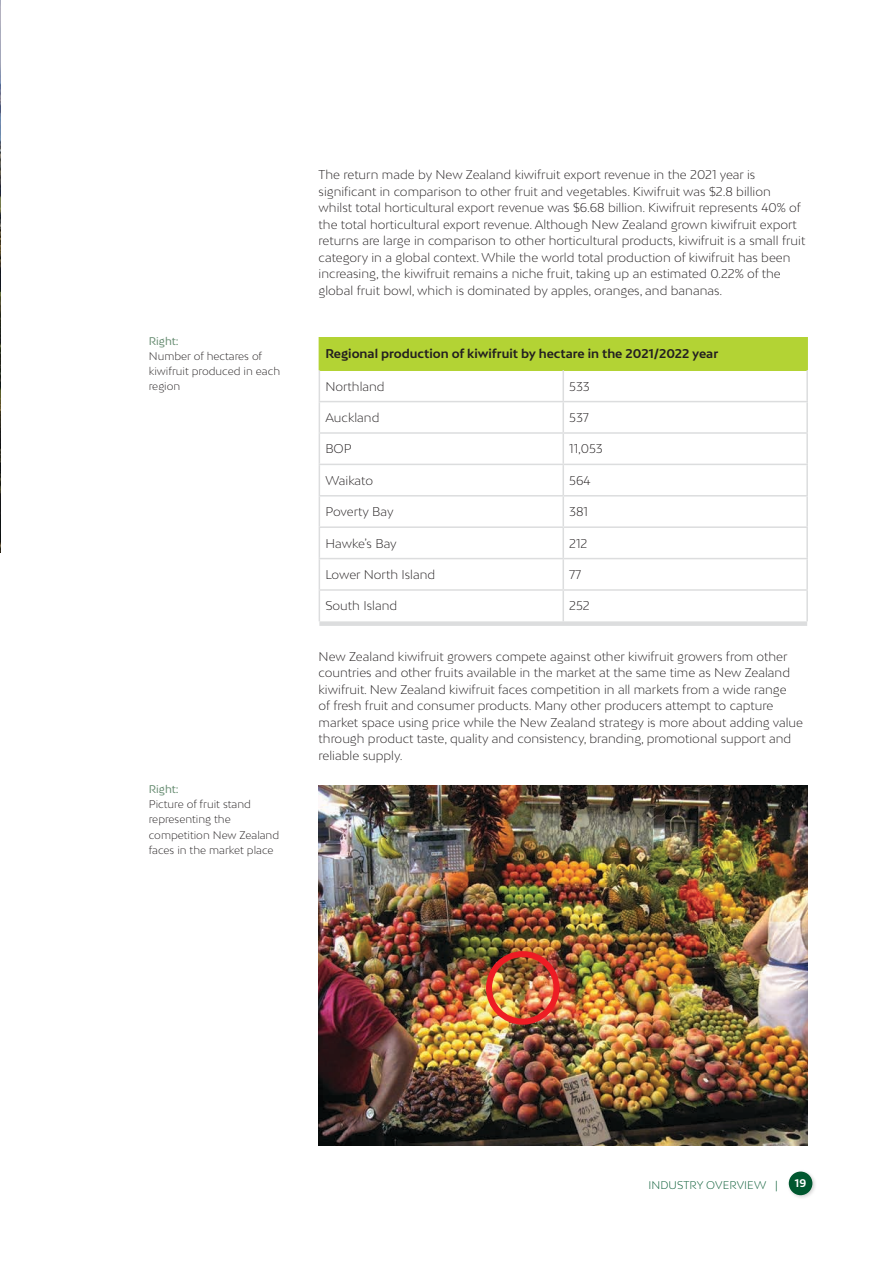
<style>
.page{position:relative;width:893px;height:1263px;background:#fff}
.page>*{position:absolute;margin:0;border:0;box-sizing:border-box;transform-origin:0 0}
.t1{font:300 12px/16.5px "Bw Mitga";color:#231f20}
.t2{font:700 12px "Bw Mitga";color:#231f20}
.t3{font:300 10.5px/15px "Bw Mitga";color:#231f20}
.t4{font:300 10.5px "Bw Mitga";letter-spacing:.01em;color:#00572f}
.t5{font:10.5px "Bw Mitga";color:#61886c}
.t6{font:700 10.5px "Bw Mitga";color:#fff}
</style>
<div class="page">
<div style="left:787px;top:1170px;width:30px;height:30px;background:#231f20;opacity:.2"></div>
<div style="left:789px;top:1171px;width:23px;height:24px;background:#00572f;border-radius:50%"></div>
<div style="left:319px;top:337px;width:488px;height:33px;background:#b3d334"></div>
<svg style="left:319px;top:621px;width:488px;height:5px;background:#dfe0e1"></svg>
<hr style="left:319px;top:370px;width:1px;height:31px;background:#dcddde">
<hr style="left:562px;top:370px;width:2px;height:31px;background:#dcddde">
<hr style="left:806px;top:370px;width:2px;height:31px;background:#dcddde">
<hr style="left:319px;top:401px;width:244px;height:1px;background:#dcddde">
<hr style="left:319px;top:402px;width:1px;height:30px;background:#dcddde">
<hr style="left:563px;top:401px;width:245px;height:1px;background:#dcddde">
<hr style="left:562px;top:402px;width:2px;height:30px;background:#dcddde">
<hr style="left:806px;top:402px;width:2px;height:30px;background:#dcddde">
<hr style="left:319px;top:432px;width:244px;height:2px;background:#dcddde">
<hr style="left:319px;top:434px;width:1px;height:30px;background:#dcddde">
<hr style="left:563px;top:432px;width:245px;height:2px;background:#dcddde">
<hr style="left:562px;top:434px;width:2px;height:30px;background:#dcddde">
<hr style="left:806px;top:434px;width:2px;height:30px;background:#dcddde">
<hr style="left:319px;top:464px;width:244px;height:1px;background:#dcddde">
<hr style="left:319px;top:465px;width:1px;height:30px;background:#dcddde">
<hr style="left:563px;top:464px;width:245px;height:1px;background:#dcddde">
<hr style="left:562px;top:465px;width:2px;height:30px;background:#dcddde">
<hr style="left:806px;top:465px;width:2px;height:30px;background:#dcddde">
<hr style="left:319px;top:495px;width:244px;height:1px;background:#dcddde">
<hr style="left:319px;top:496px;width:1px;height:30px;background:#dcddde">
<hr style="left:563px;top:495px;width:245px;height:1px;background:#dcddde">
<hr style="left:562px;top:496px;width:2px;height:30px;background:#dcddde">
<hr style="left:806px;top:496px;width:2px;height:30px;background:#dcddde">
<hr style="left:319px;top:526px;width:244px;height:2px;background:#dcddde">
<hr style="left:319px;top:528px;width:1px;height:30px;background:#dcddde">
<hr style="left:563px;top:526px;width:245px;height:2px;background:#dcddde">
<hr style="left:562px;top:528px;width:2px;height:30px;background:#dcddde">
<hr style="left:806px;top:528px;width:2px;height:30px;background:#dcddde">
<hr style="left:319px;top:558px;width:244px;height:1px;background:#dcddde">
<hr style="left:319px;top:559px;width:1px;height:30px;background:#dcddde">
<hr style="left:563px;top:558px;width:245px;height:1px;background:#dcddde">
<hr style="left:562px;top:559px;width:2px;height:30px;background:#dcddde">
<hr style="left:806px;top:559px;width:2px;height:30px;background:#dcddde">
<hr style="left:319px;top:589px;width:244px;height:2px;background:#dcddde">
<hr style="left:319px;top:591px;width:1px;height:30px;background:#dcddde">
<hr style="left:563px;top:589px;width:245px;height:2px;background:#dcddde">
<hr style="left:562px;top:591px;width:2px;height:30px;background:#dcddde">
<hr style="left:806px;top:591px;width:2px;height:30px;background:#dcddde">
<hr style="left:806px;top:337px;width:2px;height:33px;background:#b3d334">
<img style="left:319px;top:785px;width:489px;height:361px">
<div style="left:486px;top:951px;width:73px;height:74px;border:6px solid #ed1c24;border-radius:50%"></div>
<img style="left:0;top:0;width:1px;height:553px">
<p class="t5" style="left:149px;top:334px;width:31px">Right:</p>
<p class="t3" style="left:149px;top:348px;width:133px">Number of hectares of kiwifruit produced in each region</p>
<p class="t5" style="left:149px;top:783px;width:31px">Right:</p>
<p class="t3" style="left:149px;top:797px;width:132px">Picture of fruit stand representing the competition New Zealand faces in the market place</p>
<p class="t1" style="left:319px;top:166px;width:488px">The return made by New Zealand kiwifruit export revenue in the 2021 year is significant in comparison to other fruit and vegetables. Kiwifruit was $2.8 billion whilst total horticultural export revenue was $6.68 billion. Kiwifruit represents 40% of the total horticultural export revenue. Although New Zealand grown kiwifruit export returns are large in comparison to other horticultural products, kiwifruit is a small fruit category in a global context. While the world total production of kiwifruit has been increasing, the kiwifruit remains a niche fruit, taking up an estimated 0.22% of the global fruit bowl, which is dominated by apples, oranges, and bananas.</p>
<p class="t2" style="left:325px;top:346px;width:394px">Regional production of kiwifruit by hectare in the 2021/2022 year</p>
<p class="t1" style="left:325px;top:378px;width:61px">Northland</p>
<p class="t1" style="left:569px;top:378px;width:22px">533</p>
<p class="t1" style="left:325px;top:409px;width:56px">Auckland</p>
<p class="t1" style="left:569px;top:409px;width:21px">537</p>
<p class="t1" style="left:325px;top:440px;width:28px">BOP</p>
<p class="t1" style="left:569px;top:440px;width:35px">11,053</p>
<p class="t1" style="left:325px;top:472px;width:49px">Waikato</p>
<p class="t1" style="left:569px;top:472px;width:23px">564</p>
<p class="t1" style="left:325px;top:503px;width:70px">Poverty Bay</p>
<p class="t1" style="left:569px;top:503px;width:20px">381</p>
<p class="t1" style="left:325px;top:534px;width:73px">Hawke’s Bay</p>
<p class="t1" style="left:569px;top:534px;width:20px">212</p>
<p class="t1" style="left:325px;top:566px;width:111px">Lower North Island</p>
<p class="t1" style="left:569px;top:566px;width:13px">77</p>
<p class="t1" style="left:325px;top:597px;width:73px">South Island</p>
<p class="t1" style="left:569px;top:597px;width:22px">252</p>
<p class="t1" style="left:319px;top:648px;width:486px">New Zealand kiwifruit growers compete against other kiwifruit growers from other countries and other fruits available in the market at the same time as New Zealand kiwifruit. New Zealand kiwifruit faces competition in all markets from a wide range<br>of fresh fruit and consumer products. Many other producers attempt to capture market space using price while the New Zealand strategy is more about adding value through product taste, quality and consistency, branding, promotional support and reliable supply.</p>
<p class="t4" style="left:648px;top:1178px;width:131px">INDUSTRY OVERVIEW |</p>
<p class="t6" style="left:795px;top:1176px;width:13px">19</p>
</div>
